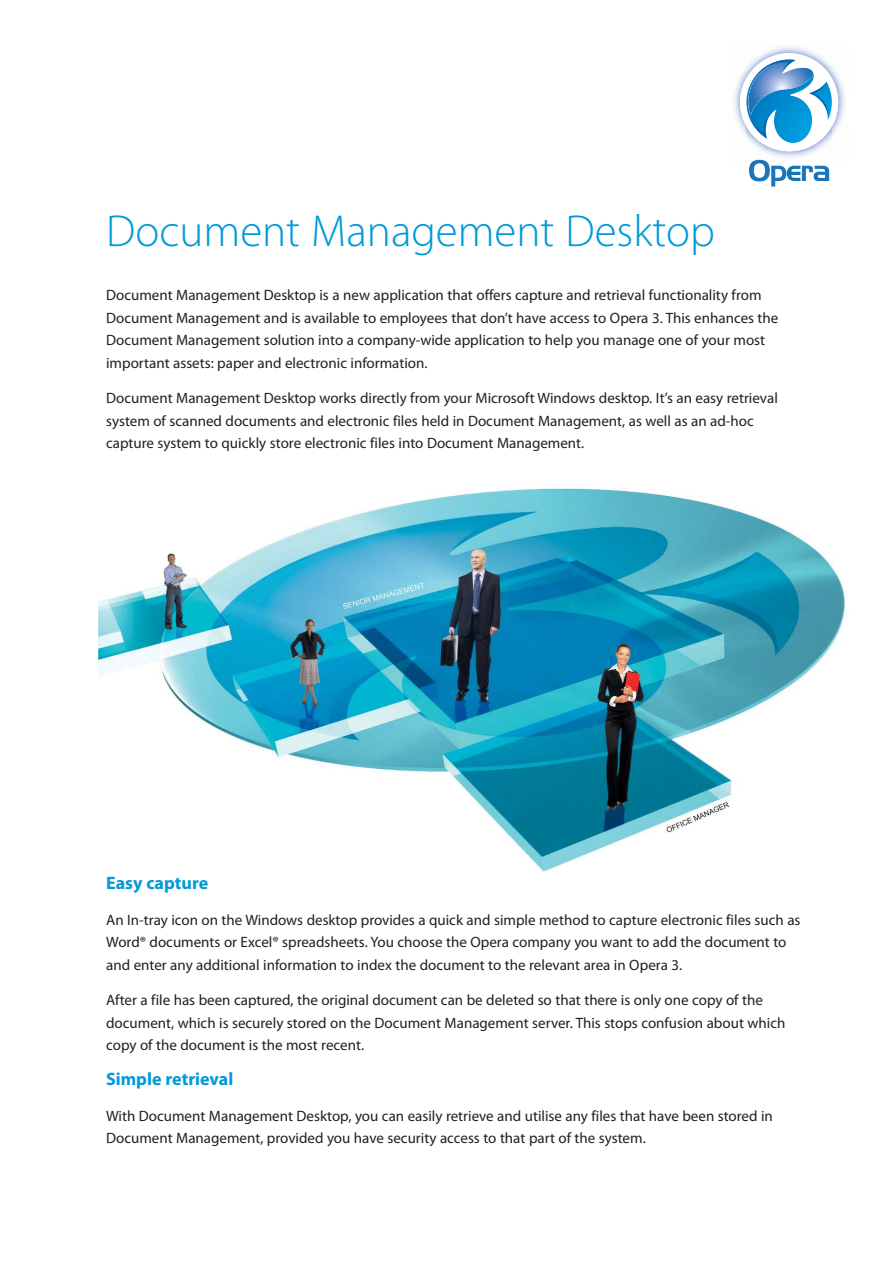
<style>
.page{position:relative;width:893px;height:1263px;background:#fff}
.page>*{position:absolute;margin:0;border:0;box-sizing:border-box;transform-origin:0 0}
.t1{font:300 45px "Myriad Pro";color:#009ad9}
.t2{font:700 18px "Myriad Pro";color:#009ad9}
.t3{font:15px/22.5px "Myriad Pro";color:#231f20}
</style>
<div class="page">
<img style="left:734px;top:78px;width:6px;height:16px">
<img style="left:838px;top:77px;width:7px;height:51px">
<img style="left:734px;top:94px;width:6px;height:32px">
<img style="left:780px;top:151px;width:17px;height:7px">
<svg style="left:749px;top:160px;width:80px;height:27px"></svg>
<svg style="left:740px;top:53px;width:98px;height:98px"></svg>
<img style="left:98px;top:487px;width:747px;height:385px">
<h1 class="t1" style="left:106px;top:214px;width:610px">Document Management Desktop</h1>
<p class="t3" style="left:106px;top:285px;width:673px">Document Management Desktop is a new application that offers capture and retrieval functionality from Document Management and is available to employees that don’t have access to Opera 3. This enhances the Document Management solution into a company-wide application to help you manage one of your most important assets: paper and electronic information.</p>
<p class="t3" style="left:106px;top:388px;width:673px">Document Management Desktop works directly from your Microsoft Windows desktop. It’s an easy retrieval system of scanned documents and electronic files held in Document Management, as well as an ad-hoc capture system to quickly store electronic files into Document Management.</p>
<p class="t2" style="left:106px;top:877px;width:104px">Easy capture</p>
<p class="t3" style="left:106px;top:909px;width:696px">An In-tray icon on the Windows desktop provides a quick and simple method to capture electronic files such as<br>Word® documents or Excel® spreadsheets. You choose the Opera company you want to add the document to and enter any additional information to index the document to the relevant area in Opera 3.</p>
<p class="t3" style="left:106px;top:990px;width:680px">After a file has been captured, the original document can be deleted so that there is only one copy of the document, which is securely stored on the Document Management server. This stops confusion about which copy of the document is the most recent.</p>
<p class="t2" style="left:106px;top:1072px;width:129px">Simple retrieval</p>
<p class="t3" style="left:106px;top:1105px;width:668px">With Document Management Desktop, you can easily retrieve and utilise any files that have been stored in<br>Document Management, provided you have security access to that part of the system.</p>
</div>
